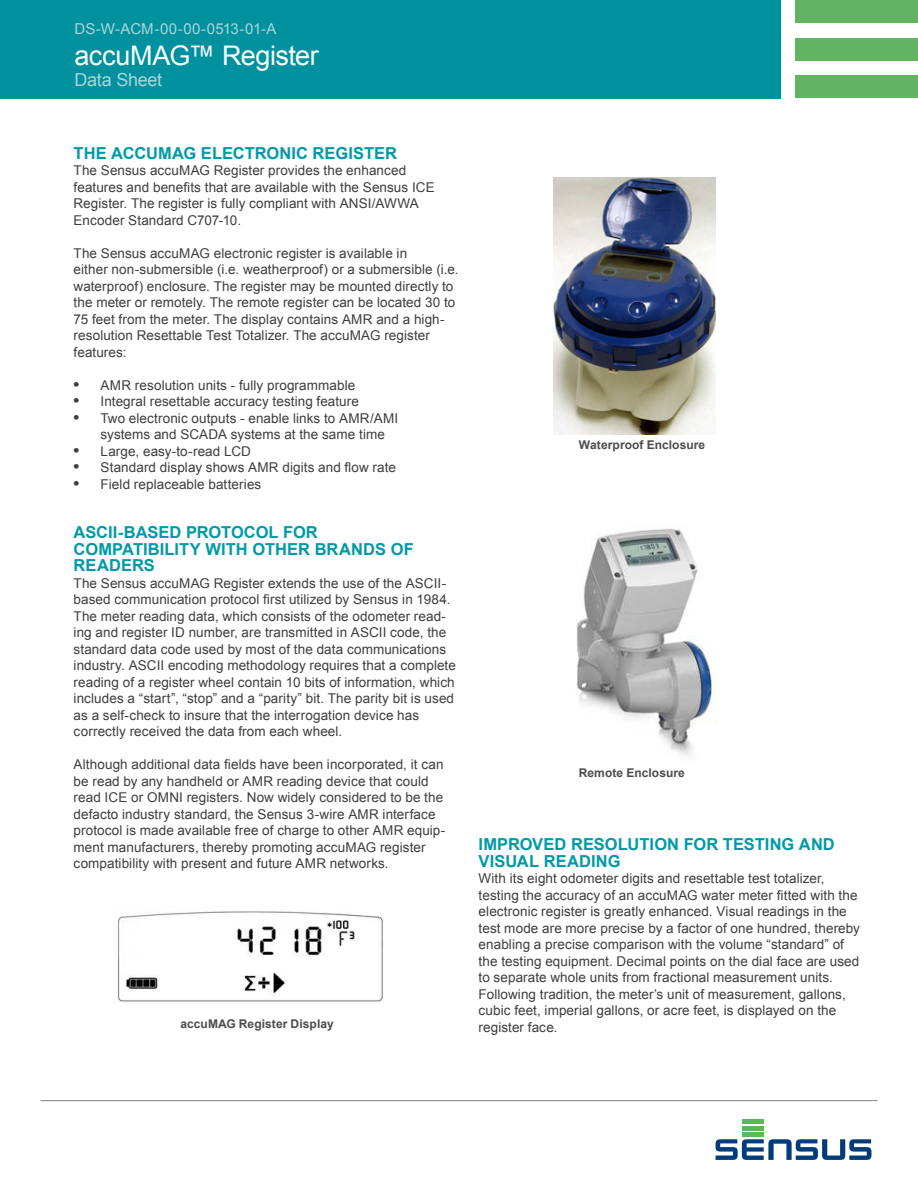
<style>
.page{position:relative;width:918px;height:1188px;background:#fff}
.page>*{position:absolute;margin:0;border:0;box-sizing:border-box;transform-origin:0 0}
.t1{font:27px "Arial";letter-spacing:-.015em;color:#fff}
.Sensus_Sub_Header{font:18px "Arial";letter-spacing:-.015em;color:#abd5db}
.Sensus_Feature_Bulle{font:700 16.5px/16.5px "Arial";color:#009aa7}
.Sensus_Header_Part_N{font:15px "Arial";color:#abd5db}
.Sensus_Feature_Bulle-2{font:13.5px/16.5px "Arial";letter-spacing:.005em;color:#3e3e3f}
.Sensus_List_Text_Nor{font:700 12px "Arial";letter-spacing:.005em;color:#4b4c4d}
.s1{font-weight:700;font-size:16.5px}
</style>
<div class="page">
<hr style="left:40px;top:1100px;width:838px;height:1px;background:#808285">
<div style="left:742px;top:1119px;width:22px;height:5px;background:#63b461"></div>
<hr style="left:742px;top:1126px;width:22px;height:4px;background:#63b461">
<hr style="left:742px;top:1133px;width:22px;height:4px;background:#63b461">
<svg style="left:716px;top:1139px;width:155px;height:21px"></svg>
<div style="left:0;top:0;width:781px;height:98px;background:#00919f"></div>
<div style="left:796px;top:0;width:122px;height:23px;background:#63b461"></div>
<div style="left:796px;top:38px;width:122px;height:23px;background:#63b461"></div>
<div style="left:796px;top:75px;width:122px;height:23px;background:#63b461"></div>
<img style="left:118px;top:911px;width:266px;height:92px">
<img style="left:553px;top:178px;width:163px;height:256px">
<img style="left:576px;top:528px;width:141px;height:228px">
<p class="Sensus_Header_Part_N" style="left:75px;top:19px;width:204px">DS-W-ACM-00-00-0513-01-A</p>
<p class="t1" style="left:75px;top:38px;width:246px">accuMAG™ Register</p>
<p class="Sensus_Sub_Header" style="left:75px;top:68px;width:89px">Data Sheet</p>
<p class="Sensus_Feature_Bulle" style="left:74px;top:145px;width:325px">THE ACCUMAG ELECTRONIC REGISTER</p>
<p class="Sensus_Feature_Bulle-2" style="left:74px;top:163px;width:363px">The Sensus accuMAG Register provides the enhanced features and benefits that are available with the Sensus ICE Register. The register is fully compliant with ANSI/AWWA Encoder Standard C707-10.</p>
<p class="Sensus_Feature_Bulle-2" style="left:74px;top:245px;width:387px">The Sensus accuMAG electronic register is available in<br>either non-submersible (i.e. weatherproof) or a submersible (i.e. waterproof) enclosure. The register may be mounted directly to the meter or remotely. The remote register can be located 30 to 75 feet from the meter. The display contains AMR and a high&shy;resolution Resettable Test Totalizer. The accuMAG register features:</p>
<p class="Sensus_Feature_Bulle-2" style="left:74px;top:377px;width:283px"><span class="s1">•</span> AMR resolution units - fully programmable</p>
<p class="Sensus_Feature_Bulle-2" style="left:74px;top:394px;width:287px"><span class="s1">•</span> Integral resettable accuracy testing feature</p>
<p class="Sensus_Feature_Bulle-2" style="left:101px;top:410px;width:299px;text-indent:-27px"><span class="s1">•</span> Two electronic outputs - enable links to AMR/AMI systems and SCADA systems at the same time</p>
<p class="Sensus_Feature_Bulle-2" style="left:74px;top:443px;width:179px"><span class="s1">•</span> Large, easy-to-read LCD</p>
<p class="Sensus_Feature_Bulle-2" style="left:74px;top:460px;width:324px"><span class="s1">•</span> Standard display shows AMR digits and flow rate</p>
<p class="Sensus_Feature_Bulle-2" style="left:74px;top:476px;width:189px"><span class="s1">•</span> Field replaceable batteries</p>
<p class="Sensus_Feature_Bulle" style="left:74px;top:525px;width:342px">ASCII-BASED PROTOCOL FOR<br>COMPATIBILITY WITH OTHER BRANDS OF<br>READERS</p>
<p class="Sensus_Feature_Bulle-2" style="left:74px;top:575px;width:384px">The Sensus accuMAG Register extends the use of the ASCII&shy;based communication protocol first utilized by Sensus in 1984.<br>The meter reading data, which consists of the odometer read&shy;ing and register ID number, are transmitted in ASCII code, the standard data code used by most of the data communications industry. ASCII encoding methodology requires that a complete reading of a register wheel contain 10 bits of information, which includes a “start”, “stop” and a “parity” bit. The parity bit is used as a self-check to insure that the interrogation device has correctly received the data from each wheel.</p>
<p class="Sensus_Feature_Bulle-2" style="left:74px;top:757px;width:373px">Although additional data fields have been incorporated, it can be read by any handheld or AMR reading device that could read ICE or OMNI registers. Now widely considered to be the defacto industry standard, the Sensus 3-wire AMR interface protocol is made available free of charge to other AMR equip&shy;ment manufacturers, thereby promoting accuMAG register compatibility with present and future AMR networks.</p>
<p class="Sensus_List_Text_Nor" style="left:180px;top:1016px;width:155px">accuMAG Register Display</p>
<p class="Sensus_List_Text_Nor" style="left:579px;top:437px;width:128px">Waterproof Enclosure</p>
<p class="Sensus_List_Text_Nor" style="left:579px;top:765px;width:108px">Remote Enclosure</p>
<p class="Sensus_Feature_Bulle" style="left:479px;top:837px;width:358px">IMPROVED RESOLUTION FOR TESTING AND<br>VISUAL READING</p>
<p class="Sensus_Feature_Bulle-2" style="left:479px;top:870px;width:383px">With its eight odometer digits and resettable test totalizer, testing the accuracy of an accuMAG water meter fitted with the electronic register is greatly enhanced. Visual readings in the test mode are more precise by a factor of one hundred, thereby enabling a precise comparison with the volume “standard” of the testing equipment. Decimal points on the dial face are used to separate whole units from fractional measurement units.<br>Following tradition, the meter’s unit of measurement, gallons, cubic feet, imperial gallons, or acre feet, is displayed on the register face.</p>
</div>
